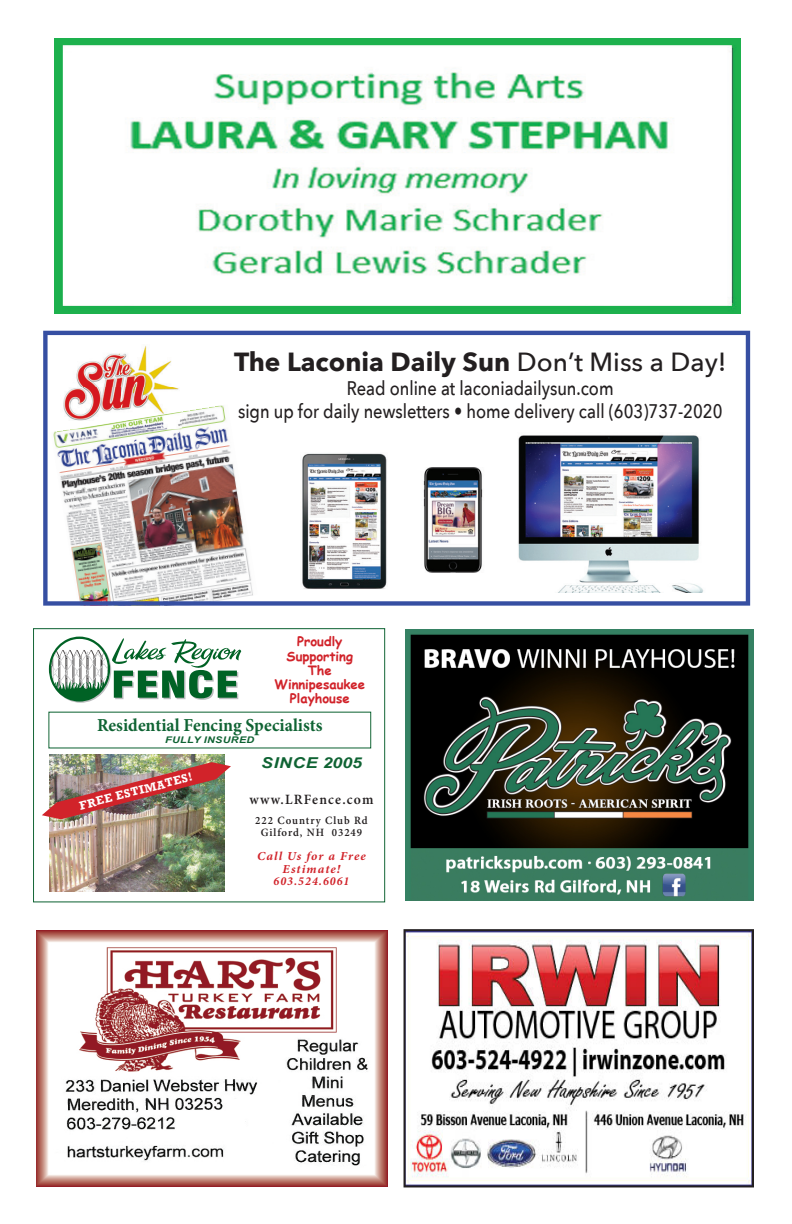
<style>
.page{position:relative;width:792px;height:1224px;background:#fff}
.page>*{position:absolute;margin:0;border:0;box-sizing:border-box;transform-origin:0 0}
.t1{font:700 26.2px "Avenir Next";color:#231f20}
.t2{font:500 19.6px/23.6px "Avenir Next";color:#231f20;text-align:center;scale:.84 1}
.t3{font:700 18.2px "Minion Pro";color:#0f6333;scale:.96 1}
.t4{font:italic 700 15px "Arial";letter-spacing:.035em;color:#0f6333;scale:1.17 1}
.t5{font:600 14.2px "Minion Pro";letter-spacing:.09em;color:#231f20;scale:.96 1}
.t6{font:700 13px/14.2px "Comic Sans MS";color:#d1232a;text-align:center}
.t7{font:italic 600 semi-expanded 12.4px "Myriad Pro";color:#006225;scale:.94 1}
.t8{font:italic 700 12.2px/12.2px "Minion Pro";letter-spacing:.09em;color:#d1232a;text-align:center;scale:1.04 1}
.t9{font:700 12.2px "Rockwell";color:#fff}
.t10{font:600 11.2px/12.2px "Minion Pro";letter-spacing:.09em;color:#231f20;text-align:center;scale:.96 1}
.t11{font:italic 700 9.2px "Arial";letter-spacing:.035em;color:#0f6333;scale:1.17 1}
.s1{font-weight:500}
</style>
<div class="page">
<img style="left:405px;top:629px;width:349px;height:272px">
<img style="left:36px;top:930px;width:351px;height:256px">
<img style="left:407px;top:932px;width:344px;height:251px">
<div style="left:404px;top:929px;width:350px;height:258px;border:2px solid #231f20"></div>
<div style="left:33px;top:628px;width:352px;height:274px;border:1px solid #0f6333"></div>
<svg style="left:49px;top:637px;width:192px;height:66px"></svg>
<img style="left:49px;top:754px;width:176px;height:138px">
<img style="left:42px;top:762px;width:189px;height:57px">
<svg style="left:43px;top:331px;width:707px;height:275px"></svg>
<img style="left:301px;top:453px;width:87px;height:137px">
<img style="left:408px;top:468px;width:89px;height:114px">
<img style="left:513px;top:433px;width:194px;height:159px">
<img style="left:60px;top:345px;width:122px;height:42px">
<img style="left:60px;top:387px;width:61px;height:42px">
<img style="left:121px;top:387px;width:61px;height:33px">
<img style="left:71px;top:420px;width:55px;height:9px">
<img style="left:126px;top:412px;width:56px;height:17px">
<img style="left:54px;top:39px;width:686px;height:274px">
<p class="t1" style="left:234px;top:339px;width:494px">The Laconia Daily Sun <span class="s1">Don’t Miss a Day!</span></p>
<p class="t2" style="left:238px;top:375px;width:578px">Read online at laconiadailysun.com<br>sign up for daily newsletters • home delivery call (603)737-2020</p>
<p class="t6" style="left:275px;top:634px;width:92px">Proudly<br>Supporting<br>The<br>Winnipesaukee<br>Playhouse</p>
<p class="t3" style="left:97px;top:712px;width:236px">Residential Fencing Specialists</p>
<p class="t11" style="left:165px;top:733px;width:78px">FULLY INSURED</p>
<p class="t7" style="left:78px;top:716px;width:142px">Quality work guaranteed</p>
<p class="t9" style="left:78px;top:799px;width:118px;rotate:-15deg">FREE ESTIMATES!</p>
<p class="t4" style="left:261px;top:752px;width:88px">SINCE 2005</p>
<p class="t5" style="left:249px;top:789px;width:131px">www.LRFence.com</p>
<p class="t10" style="left:255px;top:814px;width:119px">222 Country Club Rd<br>Gilford, NH 03249</p>
<p class="t8" style="left:257px;top:850px;width:106px">Call Us for a Free<br>Estimate!<br>603.524.6061</p>
</div>
